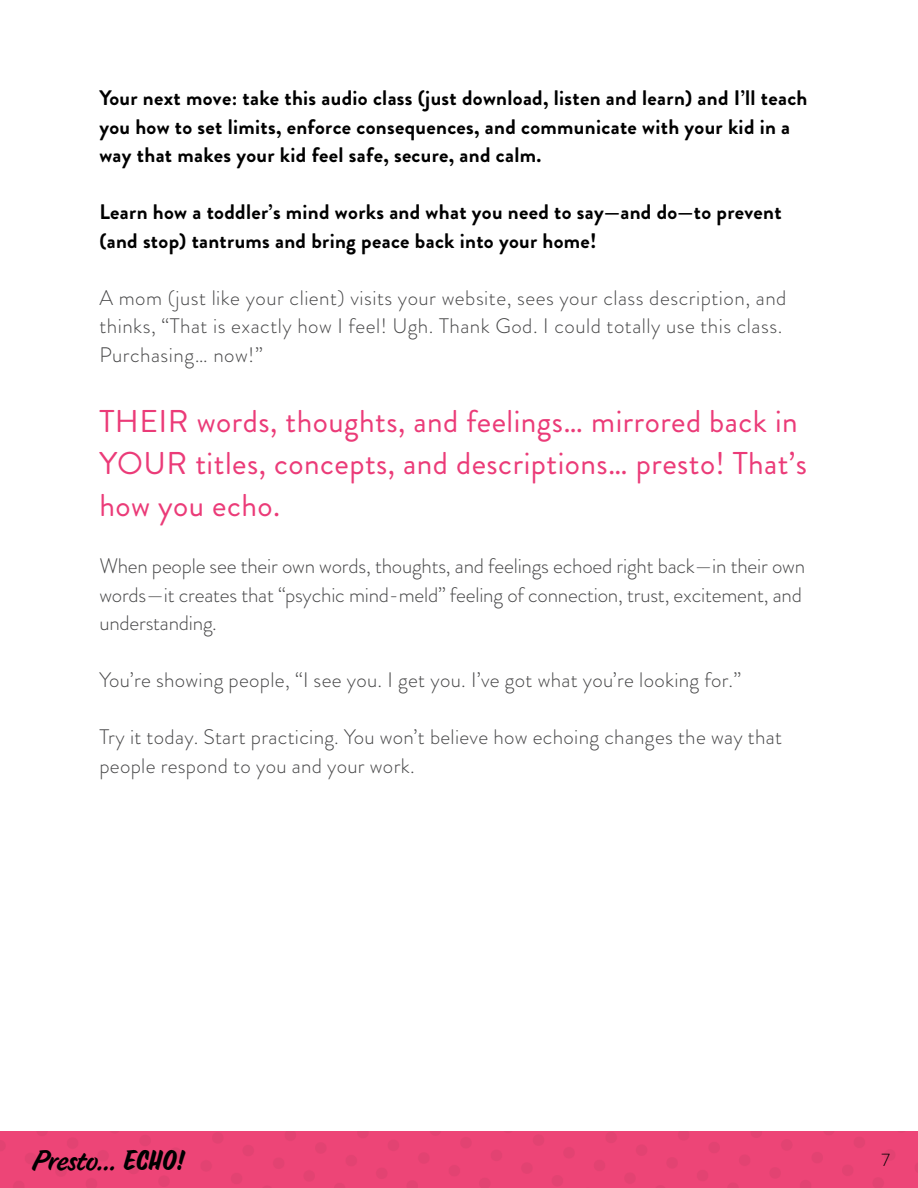
<style>
.page{position:relative;width:918px;height:1188px;background:#fff}
.page>*{position:absolute;margin:0;border:0;box-sizing:border-box;transform-origin:0 0}
.t1{font:31.5px/42px "Brandon Grotesque";letter-spacing:.015em;color:#eb3b78}
.t2{font:300 27.45px "Tasty";letter-spacing:-.01em;color:#000}
.t3{font:300 21px/28.5px "Brandon Grotesque";letter-spacing:.015em;color:#464647}
.t4{font:700 21px/28.5px "Brandon Grotesque";letter-spacing:.015em;color:#000}
.t5{font:300 21px/28.5px "Brandon Grotesque";letter-spacing:-.01em;color:#464647}
.t6{font:300 18px "Brandon Grotesque";color:#000}
.s1{font-family:"Suti";font-weight:400}
</style>
<div class="page">
<img style="left:0;top:1132px;width:918px;height:56px">
<p class="t4" style="left:99px;top:84px;width:710px">Your next move: take this audio class (just download, listen and learn) and I’ll teach you how to set limits, enforce consequences, and communicate with your kid in a way that makes your kid feel safe, secure, and calm.</p>
<p class="t4" style="left:99px;top:198px;width:684px">Learn how a toddler’s mind works and what you need to say—and do—to prevent (and stop) tantrums and bring peace back into your home!</p>
<p class="t3" style="left:99px;top:284px;width:689px">A mom (just like your client) visits your website, sees your class description, and thinks, “That is exactly how I feel! Ugh. Thank God. I could totally use this class.<br>Purchasing… now!”</p>
<h1 class="t1" style="left:99px;top:401px;width:709px">THEIR words, thoughts, and feelings… mirrored back in<br>YOUR titles, concepts, and descriptions… presto! That’s how you echo.</h1>
<p class="t5" style="left:99px;top:552px;width:707px">When people see their own words, thoughts, and feelings echoed right back—in their own words—it creates that “psychic mind-meld” feeling of connection, trust, excitement, and understanding.</p>
<p class="t3" style="left:99px;top:666px;width:643px">You’re showing people, “I see you. I get you. I’ve got what you’re looking for.”</p>
<p class="t3" style="left:99px;top:723px;width:684px">Try it today. Start practicing. You won’t believe how echoing changes the way that people respond to you and your work.</p>
<h2 class="t2" style="left:31px;top:1144px;width:156px">Presto... <span class="s1">ECHO!</span></h2>
<p class="t6" style="left:881px;top:1147px;width:10px">7</p>
</div>
